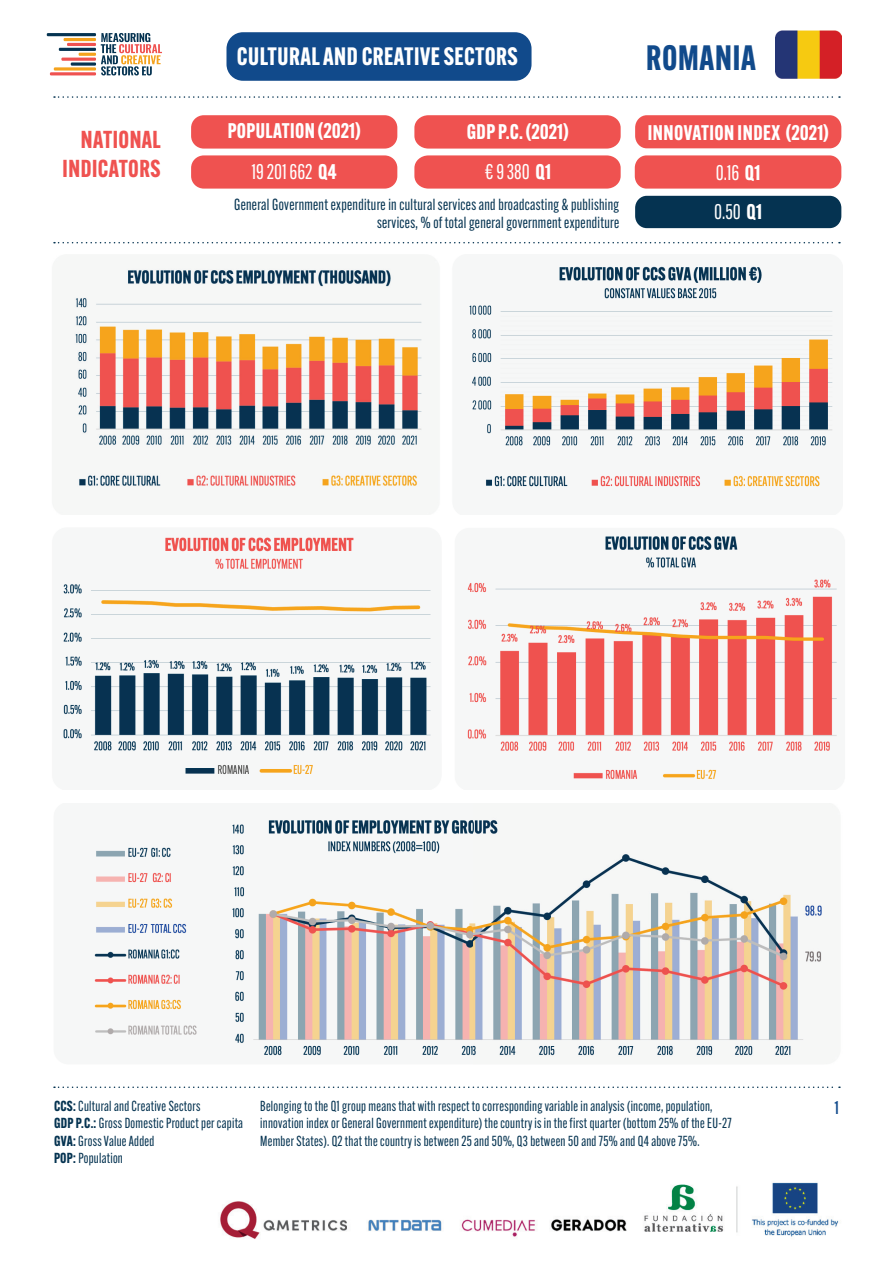
<style>
.page{position:relative;width:893px;height:1263px;background:#fff}
.page>*{position:absolute;margin:0;border:0;box-sizing:border-box;transform-origin:0 0}
.t1{font:700 34.5px "Alternate Gothic Cond ATF";letter-spacing:.02em;color:#114a8b}
.t2{font:700 24.6px "Alternate Gothic Cond ATF";letter-spacing:.02em;color:#fff}
.t3{font:700 24px/28.8px "Alternate Gothic Cond ATF";letter-spacing:.02em;color:#ef5250;text-align:right}
.t4{font:700 20.7px/40.5px "Alternate Gothic Cond ATF";letter-spacing:.02em;color:#fff;text-align:center}
.t5{font:20.7px/38.8px "Alternate Gothic Cond ATF";color:#fff}
.t6{font:500 18px "Alternate Gothic Cond ATF";color:#114a8b}
.t7{font:15.75px/18px "Alternate Gothic Cond ATF";letter-spacing:.02em;color:#053351;text-align:right}
.t8{font:14.25px/17.2px "Alternate Gothic Cond ATF";letter-spacing:.02em;color:#053351}
.s1{font-weight:400}
.s2{font-weight:700}
</style>
<div class="page">
<img style="left:776px;top:30px;width:65px;height:49px">
<div style="left:226px;top:32px;width:305px;height:49px;background:#114a8b;border-radius:16px"></div>
<svg style="left:101px;top:33px;width:61px;height:42px"></svg>
<hr style="left:47px;top:33px;width:49px;height:3px;background:#053351">
<hr style="left:64px;top:38px;width:32px;height:3px;background:#f5a31d">
<hr style="left:67px;top:43px;width:29px;height:3px;background:#ef5250">
<hr style="left:59px;top:48px;width:37px;height:3px;background:#053351">
<hr style="left:79px;top:53px;width:17px;height:3px;background:#f5a31d">
<hr style="left:61px;top:58px;width:35px;height:3px;background:#ef5250">
<svg style="left:71px;top:62px;width:25px;height:4px"></svg>
<svg style="left:54px;top:67px;width:42px;height:4px"></svg>
<hr style="left:50px;top:72px;width:46px;height:3px;background:#ef5250">
<img style="left:220px;top:1182px;width:619px;height:57px">
<svg style="left:54px;top:242px;width:786px;height:1px"></svg>
<svg style="left:54px;top:96px;width:786px;height:2px"></svg>
<div style="left:191px;top:115px;width:206px;height:34px;background:#ef5250;border-radius:13px"></div>
<div style="left:191px;top:155px;width:206px;height:34px;background:#ef5250;border-radius:13px"></div>
<div style="left:414px;top:115px;width:207px;height:34px;background:#ef5250;border-radius:13px"></div>
<div style="left:414px;top:155px;width:207px;height:34px;background:#ef5250;border-radius:13px"></div>
<div style="left:635px;top:115px;width:206px;height:33px;background:#ef5250;border-radius:12px"></div>
<div style="left:635px;top:155px;width:206px;height:34px;background:#ef5250;border-radius:12px"></div>
<div style="left:635px;top:196px;width:206px;height:32px;background:#053351;border-radius:12px"></div>
<img style="left:74px;top:260px;width:362px;height:227px">
<img style="left:469px;top:266px;width:364px;height:221px">
<img style="left:63px;top:537px;width:368px;height:238px">
<img style="left:467px;top:536px;width:370px;height:244px">
<img style="left:94px;top:817px;width:728px;height:240px">
<svg style="left:54px;top:1086px;width:786px;height:2px"></svg>
<h3 class="t3" style="left:63px;top:125px;width:100px">NATIONAL<br>INDICATORS</h3>
<h2 class="t2" style="left:237px;top:41px;width:282px">CULTURAL AND CREATIVE SECTORS</h2>
<h1 class="t1" style="left:646px;top:36px;width:111px">ROMANIA</h1>
<h3 class="t4" style="left:228px;top:111px;width:135px">POPULATION (2021)<br><span class="s1">19 201 662</span> Q4</h3>
<h3 class="t4" style="left:467px;top:111px;width:103px">GDP P.C. (2021)</h3>
<h3 class="t4" style="left:648px;top:112px;width:183px">INNOVATION INDEX (2021)</h3>
<h3 class="t5" style="left:485px;top:153px;width:68px">€ 9 380 <span class="s2">Q1</span></h3>
<h3 class="t5" style="left:714px;top:153px;width:49px">0.16 <span class="s2">Q1<br></span>0.50 <span class="s2">Q1</span></h3>
<p class="t7" style="left:234px;top:195px;width:386px">General Government expenditure in cultural services and broadcasting &amp; publishing services, % of total general government expenditure</p>
<p class="t8" style="left:54px;top:1097px;width:191px"><span class="s2">CCS:</span> Cultural and Creative Sectors<br><span class="s2">GDP P.C.:</span> Gross Domestic Product per capita<br><span class="s2">GVA:</span> Gross Value Added<br><span class="s2">POP:</span> Population</p>
<p class="t6" style="left:834px;top:1096px;width:6px">1</p>
<p class="t8" style="left:260px;top:1097px;width:473px">Belonging to the Q1 group means that with respect to corresponding variable in analysis (income, population, innovation index or General Government expenditure) the country is in the first quarter (bottom 25% of the EU-27<br>Member States). Q2 that the country is between 25 and 50%, Q3 between 50 and 75% and Q4 above 75%.</p>
</div>
